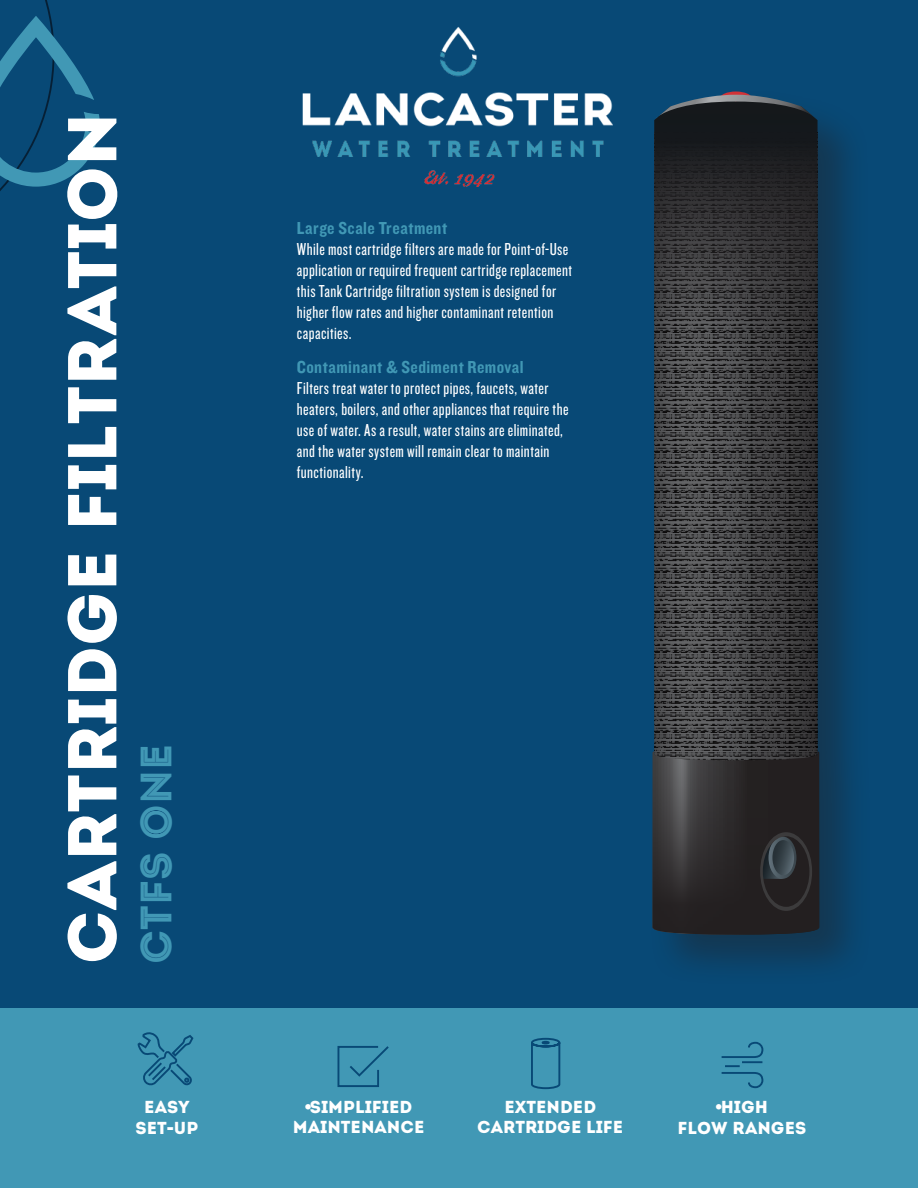
<style>
.page{position:relative;width:918px;height:1188px;background:#084976}
.page>*{position:absolute;margin:0;border:0;box-sizing:border-box;transform-origin:0 0}
.t1{font:69px "Intro";color:#fff}
.t2{font:43.8px "Intro Inline";color:#4198b5}
.t3{font:18px/21px "Knockout HTF28 Junior Featherwt";letter-spacing:.025em;color:#fff}
.t4{font:18px "Knockout HTF50 Welterweight";letter-spacing:.025em;color:#4198b5}
.t5{font:17.4px/20.9px "Intro";color:#fff;text-align:center}
.s1{font-family:"Gotham";font-weight:900}
</style>
<div class="page">
<div style="left:0;top:1009px;width:918px;height:179px;background:#4198b5"></div>
<svg style="left:0;top:0;width:100px;height:191px"></svg>
<svg style="left:337px;top:1046px;width:52px;height:41px"></svg>
<svg style="left:721px;top:1041px;width:43px;height:48px"></svg>
<svg style="left:531px;top:1037px;width:30px;height:53px"></svg>
<div style="left:647px;top:86px;width:223px;height:898px;background:#231f20;opacity:.41"></div>
<svg style="left:720px;top:92px;width:32px;height:13px"></svg>
<svg style="left:654px;top:393px;width:164px;height:358px;background:#3d3d3e"></svg>
<svg style="left:654px;top:120px;width:164px;height:273px;background:#2f2f32"></svg>
<svg style="left:654px;top:95px;width:164px;height:25px"></svg>
<svg style="left:653px;top:751px;width:166px;height:184px;background:#2e2c2e"></svg>
<svg style="left:137px;top:1032px;width:57px;height:54px"></svg>
<img style="left:312px;top:140px;width:292px;height:47px">
<img style="left:302px;top:27px;width:311px;height:100px">
<p class="t1" style="left:51px;top:964px;width:853px;rotate:-90deg">CARTRIDGE FILTRATION</p>
<p class="t2" style="left:130px;top:964px;width:222px;rotate:-90deg">CTFS ONE</p>
<p class="t5" style="left:136px;top:1096px;width:65px">EASY<br>SET<span class="s1">-</span>UP</p>
<p class="t4" style="left:297px;top:219px;width:152px">Large Scale Treatment</p>
<p class="t3" style="left:297px;top:239px;width:277px">While most cartridge filters are made for Point-of-Use application or required frequent cartridge replacement this Tank Cartridge filtration system is designed for higher flow rates and higher contaminant retention capacities.</p>
<p class="t4" style="left:297px;top:358px;width:228px">Contaminant &amp; Sediment Removal</p>
<p class="t3" style="left:297px;top:378px;width:273px">Filters treat water to protect pipes, faucets, water heaters, boilers, and other appliances that require the use of water. As a result, water stains are eliminated, and the water system will remain clear to maintain functionality.</p>
<p class="t5" style="left:293px;top:1096px;width:133px">•SIMPLIFIED<br>MAINTENANCE</p>
<p class="t5" style="left:678px;top:1096px;width:130px">•HIGH<br>FLOW RANGES</p>
<p class="t5" style="left:477px;top:1096px;width:148px">EXTENDED<br>CARTRIDGE LIFE</p>
</div>
